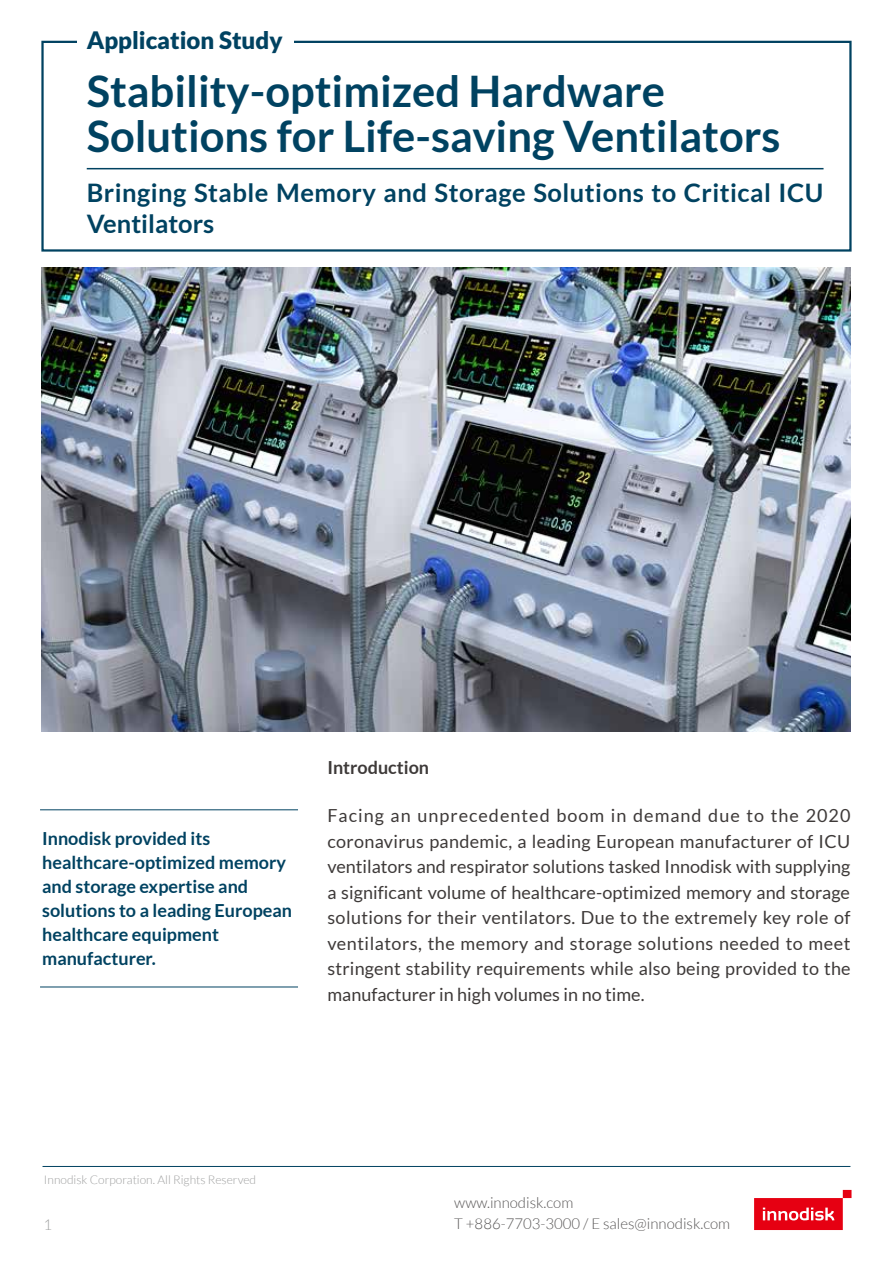
<style>
.page{position:relative;width:893px;height:1263px;background:#fff}
.page>*{position:absolute;margin:0;border:0;box-sizing:border-box;transform-origin:0 0}
.t1{font:700 43.5px/45px "Lato";color:#004261}
.t2{font:700 25.5px/30.6px "Lato";letter-spacing:.02em;color:#004261}
.t3{font:900 24px "Lato";color:#004261}
.t4{font:18px/25.5px "Lato";color:#3e3a39;text-align:justify}
.t5{font:700 18px/24px "Lato";color:#004261}
.t6{font:700 18px "Lato";color:#3e3a39}
.t7{font:300 15px/21px "Lato";color:#595757}
.t8{font:300 15px "Lato";color:#9fa0a0}
.t9{font:300 12px "Lato";color:#9fa0a0}
</style>
<div class="page">
<hr style="left:43px;top:1166px;width:807px;height:1px;background:#004261">
<svg style="left:754px;top:1190px;width:97px;height:40px"></svg>
<div style="left:41px;top:41px;width:811px;height:211px;border:2px solid #004261"></div>
<div style="left:77px;top:13px;width:216px;height:53px;background:#fff"></div>
<hr style="left:40px;top:809px;width:258px;height:1px;background:#004261">
<hr style="left:40px;top:986px;width:258px;height:1px;background:#004261">
<hr style="left:87px;top:168px;width:736px;height:1px;background:#004261">
<img style="left:41px;top:267px;width:809px;height:464px">
<h3 class="t3" style="left:87px;top:26px;width:197px">Application Study</h3>
<h1 class="t1" style="left:87px;top:68px;width:695px">Stability-optimized Hardware<br>Solutions for Life-saving Ventilators</h1>
<h2 class="t2" style="left:87px;top:177px;width:738px">Bringing Stable Memory and Storage Solutions to Critical ICU<br>Ventilators</h2>
<p class="t5" style="left:42px;top:826px;width:251px">Innodisk provided its healthcare-optimized memory and storage expertise and solutions to a leading European healthcare equipment manufacturer.</p>
<p class="t6" style="left:327px;top:757px;width:103px">Introduction</p>
<p class="t4" style="left:327px;top:803px;width:525px">Facing an unprecedented boom in demand due to the 2020 coronavirus pandemic, a leading European manufacturer of ICU ventilators and respirator solutions tasked Innodisk with supplying a significant volume of healthcare-optimized memory and storage solutions for their ventilators. Due to the extremely key role of ventilators, the memory and storage solutions needed to meet stringent stability requirements while also being provided to the manufacturer in high volumes in no time.</p>
<p class="t9" style="left:44px;top:1173px;width:214px">Innodisk Corporation. All Rights Reserved</p>
<p class="t8" style="left:44px;top:1217px;width:10px">1</p>
<p class="t7" style="left:454px;top:1192px;width:277px">www.innodisk.com<br>T +886-7703-3000 / E sales@innodisk.com</p>
</div>
